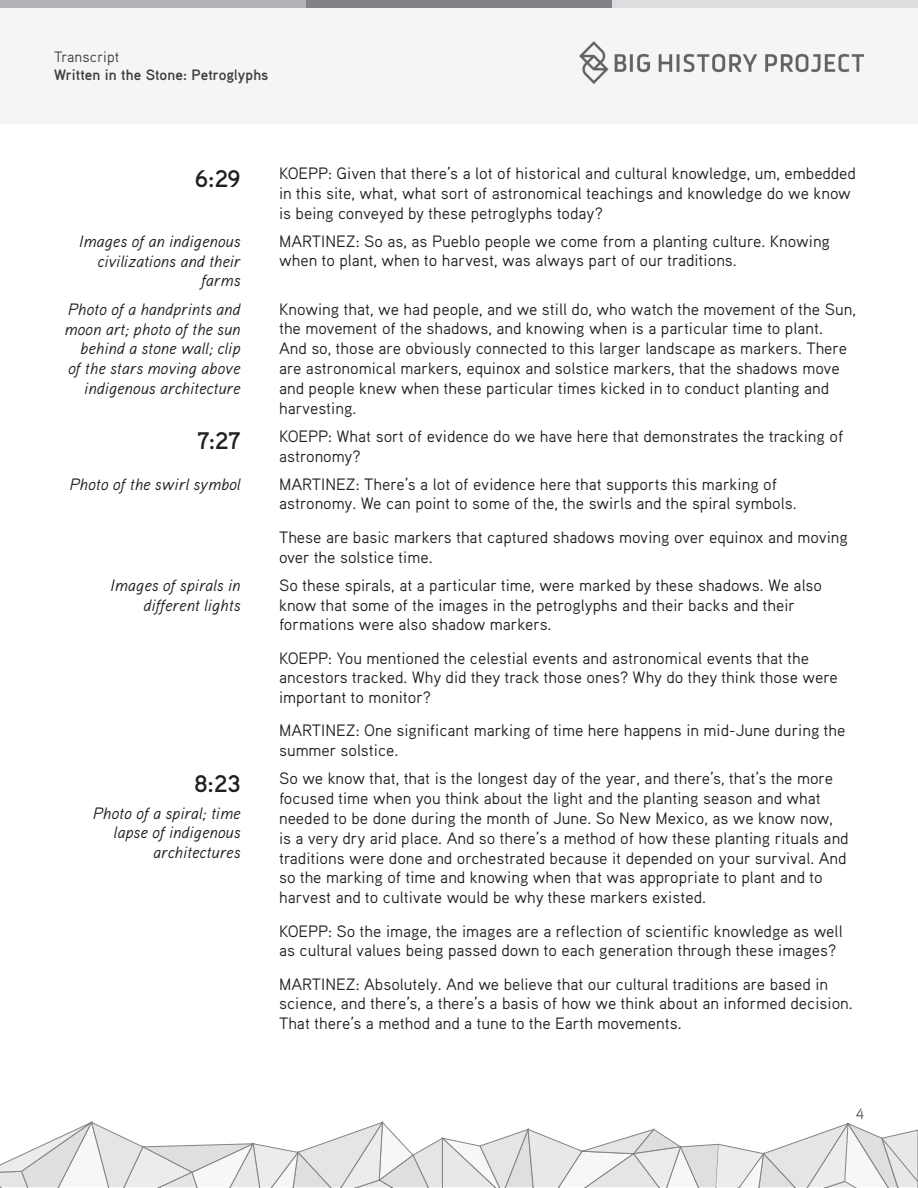
<style>
.page{position:relative;width:918px;height:1188px;background:#fff}
.page>*{position:absolute;margin:0;border:0;box-sizing:border-box;transform-origin:0 0}
.Timing_Header{font:700 24px "Aaux Pro";color:#231f20}
.Body{font:16.5px/19.8px "Aaux Pro";color:#231f20}
.Timing_Text_Descipti{font:italic 16.5px/19.8px "Aaux Pro";color:#231f20;text-align:right}
.t1{font:700 15px "Aaux Pro";letter-spacing:.005em;color:#3e3e3f}
.t2{font:15px "Aaux Pro";color:#3e3e3f}
.t3{font:15px "Aaux Pro";color:#57585a}
</style>
<div class="page">
<div style="left:0;top:0;width:918px;height:123px;background:#f5f5f6"></div>
<div style="left:0;top:0;width:306px;height:8px;background:#b2b3b7"></div>
<div style="left:306px;top:0;width:306px;height:8px;background:#808285"></div>
<div style="left:612px;top:0;width:306px;height:8px;background:#dcdddf"></div>
<svg style="left:0;top:1121px;width:918px;height:67px"></svg>
<img style="left:579px;top:41px;width:284px;height:42px">
<p class="t2" style="left:54px;top:47px;width:67px">Transcript</p>
<p class="t1" style="left:54px;top:65px;width:216px">Written in the Stone: Petroglyphs</p>
<h2 class="Timing_Header" style="left:195px;top:163px;width:47px">6:29</h2>
<p class="Body" style="left:279px;top:163px;width:578px">KOEPP: Given that there’s a lot of historical and cultural knowledge, um, embedded in this site, what, what sort of astronomical teachings and knowledge do we know is being conveyed by these petroglyphs today?</p>
<h3 class="Timing_Text_Descipti" style="left:79px;top:231px;width:163px">Images of an indigenous civilizations and their farms</h3>
<p class="Body" style="left:279px;top:231px;width:553px">MARTINEZ: So as, as Pueblo people we come from a planting culture. Knowing when to plant, when to harvest, was always part of our traditions.</p>
<h3 class="Timing_Text_Descipti" style="left:64px;top:299px;width:178px">Photo of a handprints and moon art; photo of the sun behind a stone wall; clip of the stars moving above indigenous architecture</h3>
<p class="Body" style="left:279px;top:298px;width:578px">Knowing that, we had people, and we still do, who watch the movement of the Sun, the movement of the shadows, and knowing when is a particular time to plant.<br>And so, those are obviously connected to this larger landscape as markers. There are astronomical markers, equinox and solstice markers, that the shadows move and people knew when these particular times kicked in to conduct planting and harvesting.</p>
<h2 class="Timing_Header" style="left:197px;top:426px;width:45px">7:27</h2>
<p class="Body" style="left:279px;top:426px;width:566px">KOEPP: What sort of evidence do we have here that demonstrates the tracking of astronomy?</p>
<h3 class="Timing_Text_Descipti" style="left:70px;top:474px;width:172px">Photo of the swirl symbol</h3>
<p class="Body" style="left:279px;top:474px;width:519px">MARTINEZ: There’s a lot of evidence here that supports this marking of astronomy. We can point to some of the, the swirls and the spiral symbols.</p>
<p class="Body" style="left:279px;top:527px;width:570px">These are basic markers that captured shadows moving over equinox and moving over the solstice time.</p>
<h3 class="Timing_Text_Descipti" style="left:111px;top:575px;width:131px">Images of spirals in different lights</h3>
<p class="Body" style="left:279px;top:575px;width:545px">So these spirals, at a particular time, were marked by these shadows. We also know that some of the images in the petroglyphs and their backs and their formations were also shadow markers.</p>
<p class="Body" style="left:279px;top:647px;width:560px">KOEPP: You mentioned the celestial events and astronomical events that the ancestors tracked. Why did they track those ones? Why do they think those were important to monitor?</p>
<p class="Body" style="left:279px;top:720px;width:568px">MARTINEZ: One significant marking of time here happens in mid-June during the summer solstice.</p>
<h2 class="Timing_Header" style="left:195px;top:768px;width:48px">8:23</h2>
<h3 class="Timing_Text_Descipti" style="left:93px;top:802px;width:149px">Photo of a spiral; time lapse of indigenous architectures</h3>
<p class="Body" style="left:279px;top:768px;width:571px">So we know that, that is the longest day of the year, and there’s, that’s the more focused time when you think about the light and the planting season and what needed to be done during the month of June. So New Mexico, as we know now, is a very dry arid place. And so there’s a method of how these planting rituals and traditions were done and orchestrated because it depended on your survival. And so the marking of time and knowing when that was appropriate to plant and to harvest and to cultivate would be why these markers existed.</p>
<p class="Body" style="left:279px;top:920px;width:565px">KOEPP: So the image, the images are a reflection of scientific knowledge as well as cultural values being passed down to each generation through these images?</p>
<p class="Body" style="left:279px;top:974px;width:575px">MARTINEZ: Absolutely. And we believe that our cultural traditions are based in science, and there’s, a there’s a basis of how we think about an informed decision.<br>That there’s a method and a tune to the Earth movements.</p>
<p class="t3" style="left:856px;top:1104px;width:10px">4</p>
</div>
